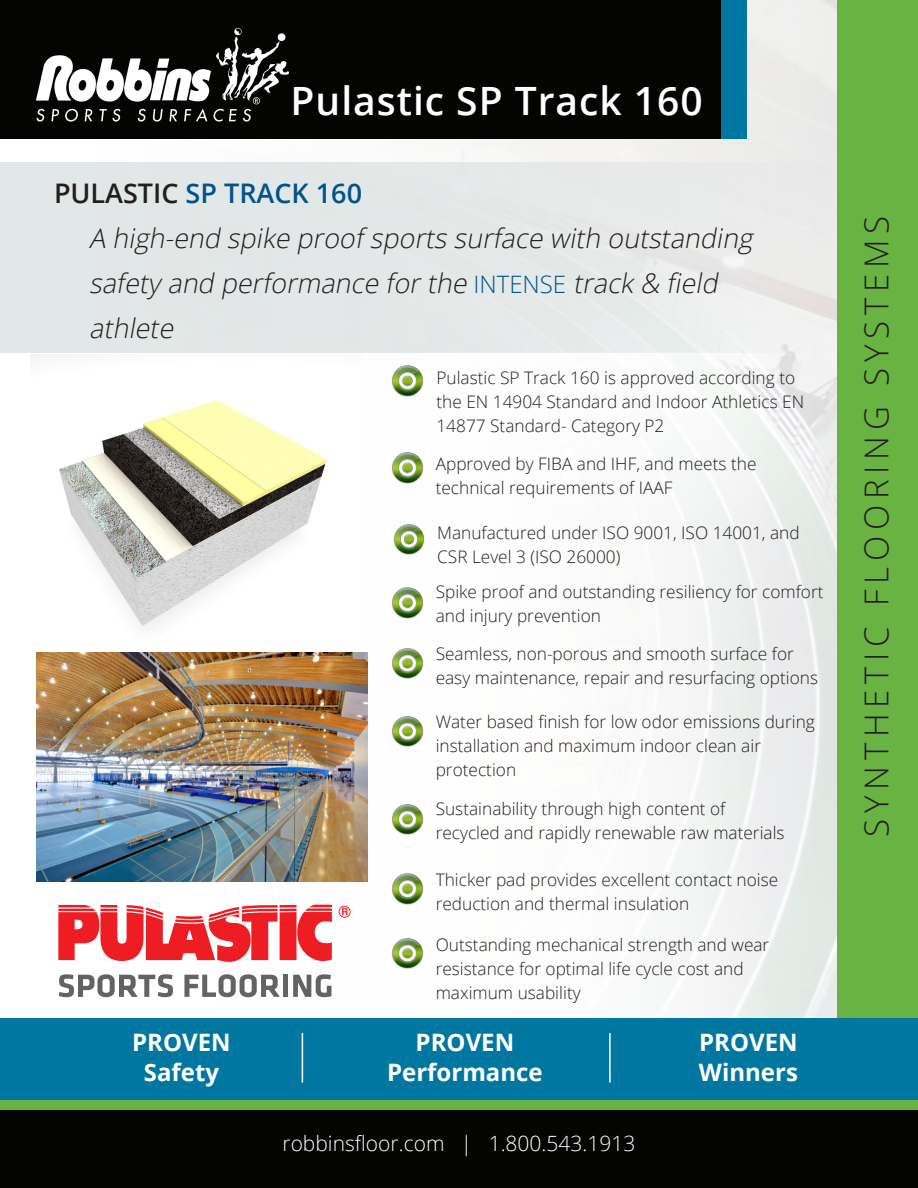
<style>
.page{position:relative;width:918px;height:1188px;background:#fff}
.page>*{position:absolute;margin:0;border:0;box-sizing:border-box;transform-origin:0 0}
.t1{font:600 39px "Open Sans";letter-spacing:.025em;color:#fff}
.t2{font:300 33px "Open Sans";letter-spacing:.175em;color:#231f20}
.t3{font:italic 300 27px/45px "Open Sans";color:#231f20}
.t4{font:700 24px "Open Sans";color:#fff}
.t5{font:300 21px "Open Sans";color:#fff}
.t6{font:300 17.25px/24px "Open Sans";color:#231f20}
.s1{font-weight:600;font-style:normal}
.s2{font-weight:600;font-style:normal;color:#00548b}
.s3{font-style:normal;font-size:24px;color:#00548b}
</style>
<div class="page">
<img style="left:0;top:0;width:838px;height:1018px">
<div style="left:0;top:353px;width:770px;height:807px;background:#fff"></div>
<div style="left:0;top:162px;width:825px;height:191px;background:#e3e7e7"></div>
<div style="left:838px;top:0;width:80px;height:1188px;background:#69b342"></div>
<img style="left:391px;top:587px;width:33px;height:32px">
<img style="left:391px;top:648px;width:33px;height:31px">
<img style="left:391px;top:804px;width:33px;height:31px">
<img style="left:391px;top:873px;width:33px;height:32px">
<img style="left:391px;top:938px;width:33px;height:31px">
<img style="left:391px;top:716px;width:33px;height:31px">
<img style="left:391px;top:365px;width:33px;height:32px">
<img style="left:391px;top:452px;width:33px;height:32px">
<img style="left:393px;top:524px;width:32px;height:31px">
<img style="left:36px;top:653px;width:331px;height:228px">
<div style="left:0;top:1084px;width:918px;height:104px;background:#69b342"></div>
<div style="left:0;top:1110px;width:918px;height:78px;background:#040503"></div>
<div style="left:19px;top:0;width:728px;height:138px;background:#0077a0"></div>
<div style="left:0;top:0;width:720px;height:138px;background:#040503"></div>
<img style="left:36px;top:28px;width:253px;height:94px">
<img style="left:30px;top:354px;width:297px;height:273px">
<svg style="left:339px;top:906px;width:12px;height:12px"></svg>
<svg style="left:58px;top:905px;width:274px;height:57px"></svg>
<svg style="left:59px;top:974px;width:114px;height:23px"></svg>
<svg style="left:184px;top:974px;width:96px;height:23px"></svg>
<div style="left:283px;top:975px;width:5px;height:22px;background:#636366"></div>
<svg style="left:293px;top:974px;width:38px;height:23px"></svg>
<div style="left:0;top:1018px;width:918px;height:82px;background:#0077a0"></div>
<hr style="left:302px;top:1033px;width:1px;height:50px;background:#fff">
<hr style="left:609px;top:1033px;width:2px;height:50px;background:#fff">
<p class="t1" style="left:291px;top:74px;width:414px">Pulastic SP Track 160</p>
<p class="t3" style="left:89px;top:170px;width:671px;text-indent:-35px"><span class="s1">PULASTIC</span> <span class="s2">SP TRACK 160<br></span>A high-end spike proof sports surface with outstanding</p>
<p class="t3" style="left:89px;top:260px;width:636px">safety and performance forthe <span class="s3">I N T E N S E</span> track &amp; field</p>
<p class="t3" style="left:89px;top:305px;width:92px">athlete</p>
<p class="t6" style="left:436px;top:365px;width:369px">Pulastic SP Track 160 is approved according to the EN 14904 Standard and Indoor Athletics EN<br>14877 Standard- Category P2</p>
<p class="t6" style="left:436px;top:452px;width:322px">Approved by FIBA and IHF, and meets the</p>
<p class="t6" style="left:436px;top:476px;width:238px">technical requirements of IAAF</p>
<p class="t6" style="left:437px;top:520px;width:364px">Manufactured under ISO 9001, ISO 14001, and<br>CSR Level 3 (ISO 26000)</p>
<p class="t6" style="left:436px;top:579px;width:389px">Spike proof and outstanding resiliency for comfort and injury prevention</p>
<p class="t6" style="left:436px;top:641px;width:384px">Seamless, non-porous and smooth surface for easy maintenance, repair and resurfacing options</p>
<p class="t6" style="left:436px;top:709px;width:381px">Water based finish for low odor emissions during installation and maximum indoor clean air</p>
<p class="t6" style="left:436px;top:757px;width:82px">protection</p>
<p class="t6" style="left:436px;top:797px;width:350px">Sustainability through high content of recycled and rapidly renewable raw materials</p>
<p class="t6" style="left:436px;top:867px;width:344px">Thicker pad provides excellent contact noise reduction and thermal insulation</p>
<p class="t4" style="left:132px;top:1026px;width:100px">PROVEN</p>
<p class="t4" style="left:144px;top:1056px;width:77px">Safety</p>
<p class="t6" style="left:436px;top:932px;width:335px">Outstanding mechanical strength and wear</p>
<p class="t6" style="left:436px;top:956px;width:309px">resistance for optimal life cycle cost and</p>
<p class="t6" style="left:436px;top:980px;width:147px">maximum usability</p>
<p class="t4" style="left:416px;top:1026px;width:100px">PROVEN</p>
<p class="t4" style="left:387px;top:1056px;width:157px">Performance</p>
<p class="t5" style="left:283px;top:1129px;width:355px">robbinsfloor.com | 1.800.543.1913</p>
<p class="t4" style="left:699px;top:1026px;width:100px">PROVEN</p>
<p class="t4" style="left:699px;top:1056px;width:101px">Winners</p>
<p class="t2" style="left:854px;top:837px;width:622px;rotate:-90deg">SYNTHETIC FLOORING SYSTEMS</p>
</div>
